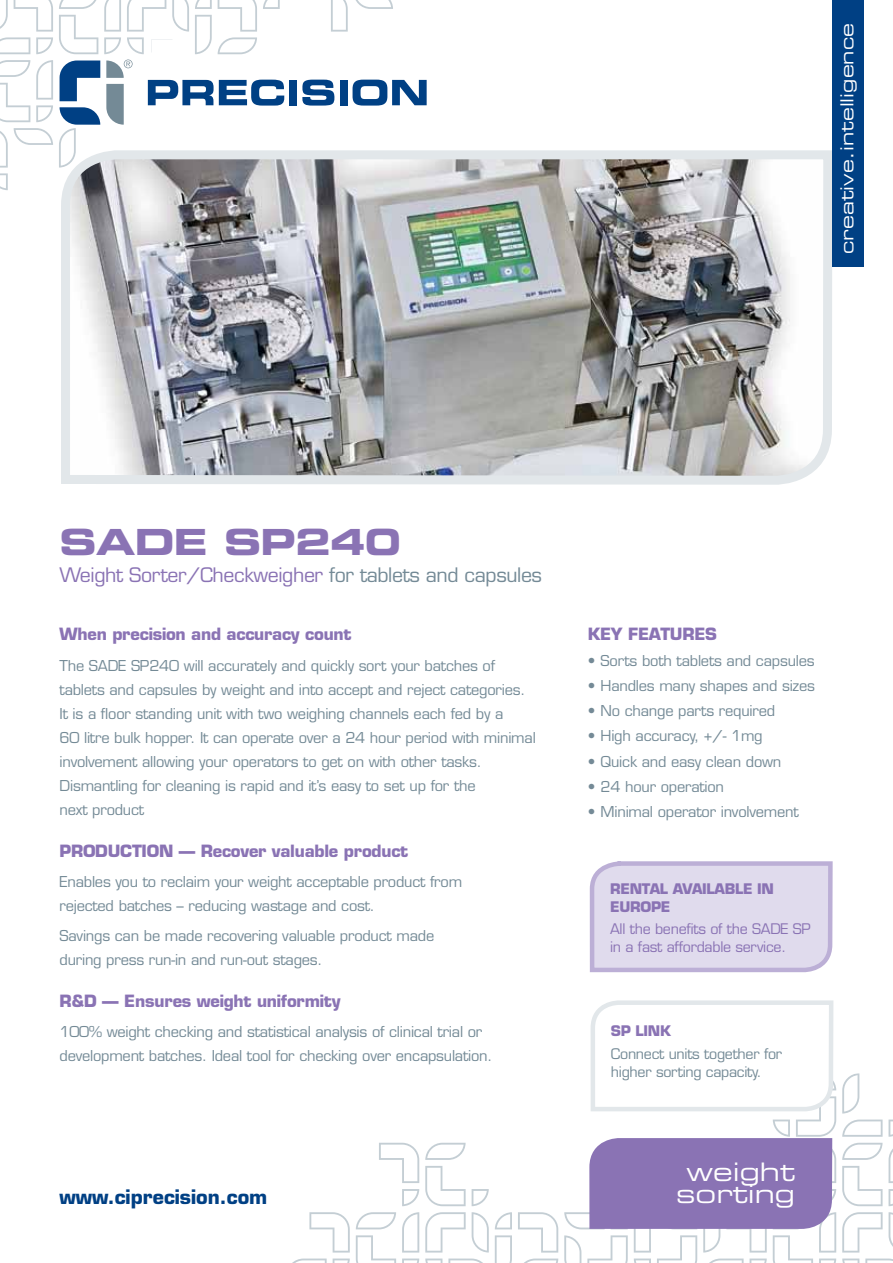
<style>
.page{position:relative;width:893px;height:1263px;background:#fff}
.page>*{position:absolute;margin:0;border:0;box-sizing:border-box;transform-origin:0 0}
.t1{font:36px "Eurostile Bold Extended Two";letter-spacing:-.02em;color:#8a73b4}
.t2{font:25.5px/22.5px "Eurostile Extended Two";color:#fff;text-align:center}
.t3{font:19.5px "Eurostile";letter-spacing:-.02em;color:#8a73b4}
.t4{font:700 19.5px "Eurostile";color:#004084}
.t5{font:18px "Eurostile Extended Two";color:#fff}
.t6{font:700 16.5px "Eurostile";letter-spacing:-.015em;color:#8a73b4}
.t7{font:14.7px/24px "Eurostile";letter-spacing:-.015em;color:#748a96}
.t8{font:14.25px/18px "Eurostile";letter-spacing:-.02em;color:#8a73b4}
.t9{font:14.25px/18px "Eurostile";letter-spacing:-.02em;color:#748a96}
.t10{font:700 14.25px/18px "Eurostile";letter-spacing:-.02em;color:#8a73b4}
.s1{color:#748a96}
</style>
<div class="page">
<img style="left:61px;top:150px;width:771px;height:335px">
<svg style="left:842px;top:1073px;width:17px;height:40px"></svg>
<svg style="left:842px;top:1119px;width:51px;height:18px"></svg>
<svg style="left:402px;top:1189px;width:17px;height:17px"></svg>
<svg style="left:379px;top:1143px;width:40px;height:40px"></svg>
<svg style="left:472px;top:1189px;width:17px;height:17px"></svg>
<svg style="left:425px;top:1143px;width:41px;height:17px"></svg>
<svg style="left:425px;top:1166px;width:41px;height:40px"></svg>
<svg style="left:333px;top:1258px;width:17px;height:5px"></svg>
<svg style="left:292px;top:1258px;width:35px;height:5px"></svg>
<svg style="left:309px;top:1212px;width:41px;height:40px"></svg>
<svg style="left:402px;top:1258px;width:17px;height:5px"></svg>
<svg style="left:356px;top:1212px;width:40px;height:17px"></svg>
<svg style="left:402px;top:1212px;width:17px;height:40px"></svg>
<svg style="left:356px;top:1235px;width:40px;height:28px"></svg>
<svg style="left:425px;top:1258px;width:17px;height:5px"></svg>
<svg style="left:472px;top:1212px;width:17px;height:40px"></svg>
<svg style="left:448px;top:1258px;width:35px;height:5px"></svg>
<svg style="left:425px;top:1212px;width:41px;height:40px"></svg>
<svg style="left:495px;top:1212px;width:17px;height:17px"></svg>
<svg style="left:524px;top:1258px;width:34px;height:5px"></svg>
<svg style="left:495px;top:1235px;width:17px;height:28px"></svg>
<svg style="left:518px;top:1212px;width:40px;height:40px"></svg>
<svg style="left:842px;top:1143px;width:51px;height:63px"></svg>
<svg style="left:842px;top:1258px;width:17px;height:5px"></svg>
<svg style="left:865px;top:1258px;width:28px;height:5px"></svg>
<svg style="left:842px;top:1212px;width:51px;height:40px"></svg>
<div style="left:832px;top:0;width:32px;height:267px;background:#004084"></div>
<svg style="left:0;top:0;width:53px;height:54px"></svg>
<svg style="left:59px;top:0;width:38px;height:9px"></svg>
<svg style="left:104px;top:0;width:17px;height:54px"></svg>
<svg style="left:59px;top:15px;width:39px;height:39px"></svg>
<svg style="left:172px;top:0;width:17px;height:32px"></svg>
<svg style="left:127px;top:0;width:39px;height:54px"></svg>
<svg style="left:195px;top:0;width:17px;height:9px"></svg>
<svg style="left:195px;top:15px;width:17px;height:39px"></svg>
<svg style="left:218px;top:0;width:39px;height:54px"></svg>
<svg style="left:14px;top:128px;width:39px;height:17px"></svg>
<svg style="left:0;top:131px;width:8px;height:59px"></svg>
<svg style="left:0;top:60px;width:30px;height:17px"></svg>
<svg style="left:36px;top:60px;width:17px;height:62px"></svg>
<svg style="left:0;top:83px;width:30px;height:39px"></svg>
<svg style="left:263px;top:0;width:17px;height:9px"></svg>
<svg style="left:355px;top:0;width:38px;height:9px"></svg>
<svg style="left:331px;top:0;width:17px;height:32px"></svg>
<svg style="left:148px;top:80px;width:136px;height:26px"></svg>
<div style="left:289px;top:80px;width:8px;height:25px;background:#004084"></div>
<svg style="left:302px;top:80px;width:32px;height:26px"></svg>
<div style="left:340px;top:80px;width:7px;height:25px;background:#004084"></div>
<svg style="left:353px;top:80px;width:74px;height:26px"></svg>
<svg style="left:59px;top:107px;width:41px;height:61px"></svg>
<svg style="left:106px;top:84px;width:18px;height:41px"></svg>
<svg style="left:60px;top:61px;width:40px;height:40px"></svg>
<svg style="left:106px;top:60px;width:27px;height:18px"></svg>
<svg style="left:564px;top:1000px;width:272px;height:263px"></svg>
<svg style="left:589px;top:861px;width:244px;height:112px;background:#dcd7eb"></svg>
<p class="t5" style="left:835px;top:254px;width:232px;rotate:-90deg">creative.intelligence</p>
<h1 class="t1" style="left:60px;top:517px;width:343px">SADE SP240</h1>
<h3 class="t3" style="left:60px;top:564px;width:484px">Weight Sorter/Checkweigher <span class="s1">for tablets and capsules</span></h3>
<p class="t6" style="left:60px;top:624px;width:294px">When precision and accuracy count</p>
<p class="t7" style="left:60px;top:653px;width:478px">The SADE SP240 will accurately and quickly sort your batches of tablets and capsules by weight and into accept and reject categories.<br>It is a floor standing unit with two weighing channels each fed by a<br>60 litre bulk hopper. It can operate over a 24 hour period with minimal involvement allowing your operators to get on with other tasks.<br>Dismantling for cleaning is rapid and it’s easy to set up for the<br>next product</p>
<p class="t6" style="left:60px;top:841px;width:350px">Production — Recover valuable product</p>
<p class="t7" style="left:60px;top:870px;width:404px">Enables you to reclaim your weight acceptable product from rejected batches – reducing wastage and cost.</p>
<p class="t7" style="left:60px;top:923px;width:376px">Savings can be made recovering valuable product made during press run-in and run-out stages.</p>
<p class="t6" style="left:60px;top:990px;width:282px">R&amp;D — Ensures weight uniformity</p>
<p class="t7" style="left:60px;top:1020px;width:434px">100% weight checking and statistical analysis of clinical trial or development batches. Ideal tool for checking over encapsulation.</p>
<h3 class="t4" style="left:60px;top:1185px;width:209px">www.ciprecision.com</h3>
<p class="t6" style="left:588px;top:624px;width:131px">KEY FEATURES</p>
<p class="t7" style="left:588px;top:648px;width:228px">• Sorts both tablets and capsules</p>
<p class="t7" style="left:588px;top:674px;width:229px">• Handles many shapes and sizes</p>
<p class="t7" style="left:588px;top:699px;width:189px">• No change parts required</p>
<p class="t7" style="left:588px;top:724px;width:176px">• High accuracy, +/- 1mg</p>
<p class="t7" style="left:588px;top:749px;width:195px">• Quick and easy clean down</p>
<p class="t7" style="left:588px;top:775px;width:138px">• 24 hour operation</p>
<p class="t7" style="left:588px;top:800px;width:212px">• Minimal operator involvement</p>
<p class="t10" style="left:610px;top:879px;width:156px">RENTAL AVAILABLE IN<br>EUROPE</p>
<p class="t8" style="left:610px;top:920px;width:202px">All the benefits of the SADE SP in a fast affordable service.</p>
<p class="t10" style="left:611px;top:1022px;width:61px">SP LIN K</p>
<p class="t9" style="left:611px;top:1044px;width:173px">Connect units together for higher sorting capacity.</p>
<h2 class="t2" style="left:676px;top:1160px;width:121px">weight sorting</h2>
</div>
